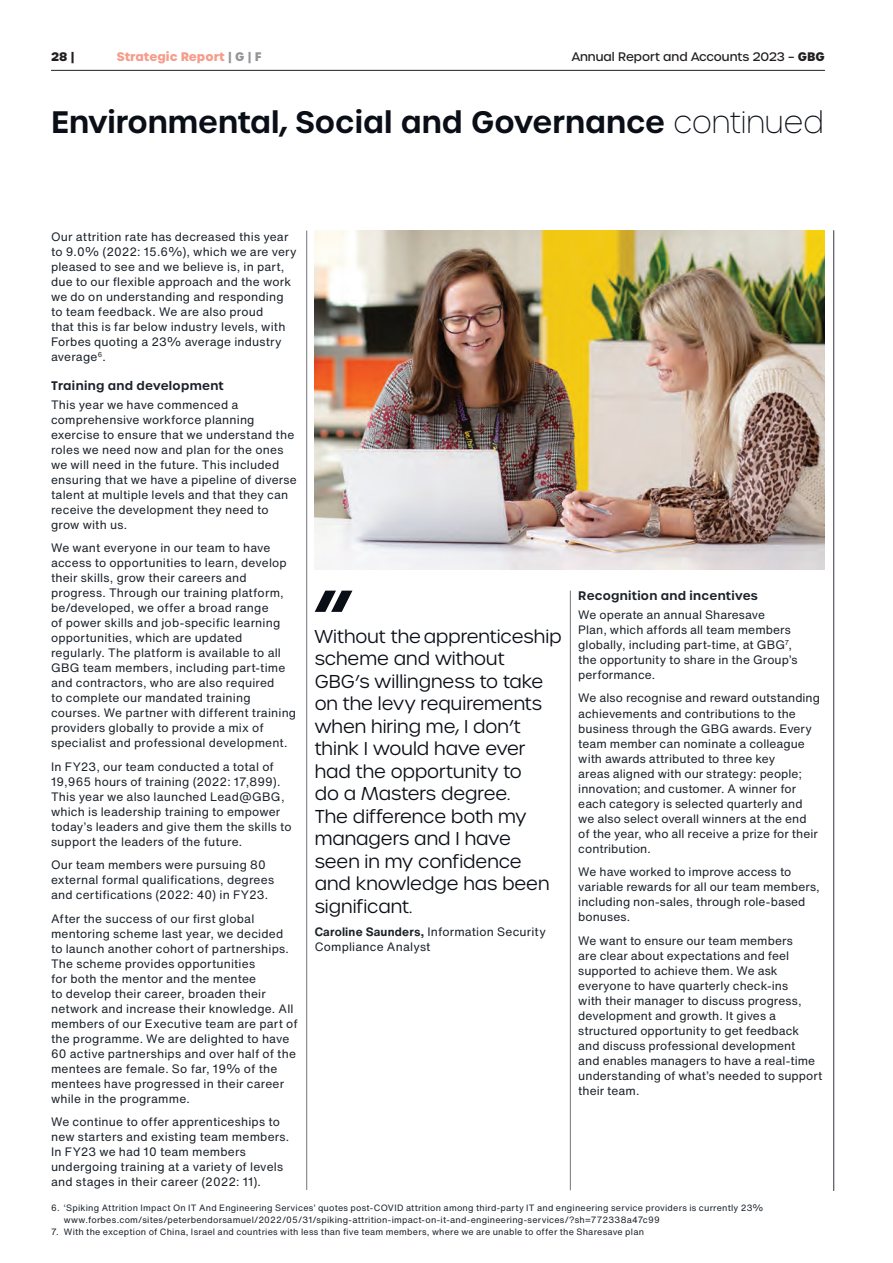
<style>
.page{position:relative;width:893px;height:1263px;background:#fff}
.page>*{position:absolute;margin:0;border:0;box-sizing:border-box;transform-origin:0 0}
.Header_Small{font:600 30px "Urbane";color:#0a0e16}
.Quote_style{font:300 18px/22.5px "Urbane";color:#0a0e16}
.Body{font:12px/15px "Helvetica Now Text";letter-spacing:.015em;color:#1b222a}
.Body_header_2{font:600 12px "Urbane";letter-spacing:.025em;color:#1b222a}
.t1{font:500 12px "Urbane";color:#231f20}
.t2{font:700 12px "Urbane";color:#f69c8a}
.t3{font:700 12px "Urbane";color:#231f20}
.Footnotes{font:9px/12px "Helvetica Now Text";letter-spacing:.025em;color:#1b222a}
.s1{color:#939598}
.s2{font-weight:700}
.s3{font-weight:100}
</style>
<div class="page">
<hr style="left:833px;top:230px;width:1px;height:961px;background:#0a0e16">
<img style="left:315px;top:231px;width:510px;height:338px">
<hr style="left:833px;top:231px;width:1px;height:960px;background:#74747b">
<svg style="left:315px;top:591px;width:37px;height:21px"></svg>
<hr style="left:570px;top:591px;width:1px;height:599px;background:#74747b">
<hr style="left:306px;top:231px;width:1px;height:959px;background:#74747b">
<hr style="left:51px;top:70px;width:774px;height:1px;background:#231f20">
<p class="t3" style="left:51px;top:48px;width:25px">28 |</p>
<p class="t2" style="left:117px;top:48px;width:146px">Strategic Report <span class="s1">| G | F</span></p>
<p class="t1" style="left:572px;top:49px;width:255px">Annual Report and Accounts 2023 – <span class="s2">GBG</span></p>
<p class="Header_Small" style="left:51px;top:102px;width:774px">Environmental, Social and Governance <span class="s3">continued</span></p>
<p class="Body" style="left:51px;top:229px;width:247px">Our attrition rate has decreased this year to 9.0% (2022: 15.6%), which we are very pleased to see and we believe is, in part, due to our flexible approach and the work we do on understanding and responding to team feedback. We are also proud<br>that this is far below industry levels, with Forbes quoting a 23% average industry average<sup>6</sup>.</p>
<p class="Body_header_2" style="left:51px;top:377px;width:174px">Training and development</p>
<p class="Body" style="left:51px;top:397px;width:247px">This year we have commenced a comprehensive workforce planning exercise to ensure that we understand the roles we need now and plan for the ones we will need in the future. This included ensuring that we have a pipeline of diverse talent at multiple levels and that they can receive the development they need to grow with us.</p>
<p class="Body" style="left:51px;top:540px;width:247px">We want everyone in our team to have access to opportunities to learn, develop their skills, grow their careers and progress. Through our training platform, be/developed, we offer a broad range<br>of power skills and job-specific learning opportunities, which are updated regularly. The platform is available to all GBG team members, including part-time and contractors, who are also required<br>to complete our mandated training courses. We partner with different training providers globally to provide a mix of specialist and professional development.</p>
<p class="Body" style="left:51px;top:759px;width:242px">In FY23, our team conducted a total of 19,965 hours of training (2022: 17,899).<br>This year we also launched Lead@GBG, which is leadership training to empower today’s leaders and give them the skills to support the leaders of the future.</p>
<p class="Body" style="left:51px;top:857px;width:225px">Our team members were pursuing 80 external formal qualifications, degrees and certifications (2022: 40) in FY23.</p>
<p class="Body" style="left:51px;top:911px;width:248px">After the success of our first global mentoring scheme last year, we decided to launch another cohort of partnerships.<br>The scheme provides opportunities<br>for both the mentor and the mentee<br>to develop their career, broaden their network and increase their knowledge. All members of our Executive team are part of the programme. We are delighted to have 60 active partnerships and over half of the mentees are female. So far, 19% of the mentees have progressed in their career while in the programme.</p>
<p class="Body" style="left:51px;top:1114px;width:240px">We continue to offer apprenticeships to new starters and existing team members.<br>In FY23 we had 10 team members undergoing training at a variety of levels and stages in their career (2022: 11).</p>
<p class="Quote_style" style="left:315px;top:625px;width:248px">Without the apprenticeship scheme and without<br>GBG’s willingness to take on the levy requirements when hiring me, I don’t think I would have ever had the opportunity to<br>do a Masters degree.<br>The difference both my managers and I have<br>seen in my confidence and knowledge has been significant.</p>
<p class="Body" style="left:315px;top:924px;width:233px"><span class="s2">Caroline Saunders,</span> Information Security<br>Compliance Analyst</p>
<p class="Body_header_2" style="left:578px;top:587px;width:181px">Recognition and incentives</p>
<p class="Body" style="left:578px;top:607px;width:221px">We operate an annual Sharesave<br>Plan, which affords all team members globally, including part-time, at GBG<sup>7</sup>, the opportunity to share in the Group’s performance.</p>
<p class="Body" style="left:578px;top:690px;width:243px">We also recognise and reward outstanding achievements and contributions to the business through the GBG awards. Every team member can nominate a colleague with awards attributed to three key<br>areas aligned with our strategy: people; innovation; and customer. A winner for each category is selected quarterly and we also select overall winners at the end of the year, who all receive a prize for their contribution.</p>
<p class="Body" style="left:578px;top:864px;width:243px">We have worked to improve access to variable rewards for all our team members, including non-sales, through role-based bonuses.</p>
<p class="Body" style="left:578px;top:932px;width:246px">We want to ensure our team members<br>are clear about expectations and feel supported to achieve them. We ask everyone to have quarterly check-ins<br>with their manager to discuss progress, development and growth. It gives a structured opportunity to get feedback and discuss professional development<br>and enables managers to have a real-time understanding of what’s needed to support their team.</p>
<p class="Footnotes" style="left:64px;top:1202px;width:701px;text-indent:-13px">6. ‘Spiking Attrition Impact On IT And Engineering Services’ quotes post-COVID attrition among third-party IT and engineering service providers is currently 23% www.forbes.com/sites/peterbendorsamuel/2022/05/31/spiking-attrition-impact-on-it-and-engineering-services/?sh=772338a47c99</p>
<p class="Footnotes" style="left:51px;top:1226px;width:595px">7. With the exception of China, Israel and countries with less than five team members, where we are unable to offer the Sharesave plan</p>
</div>
